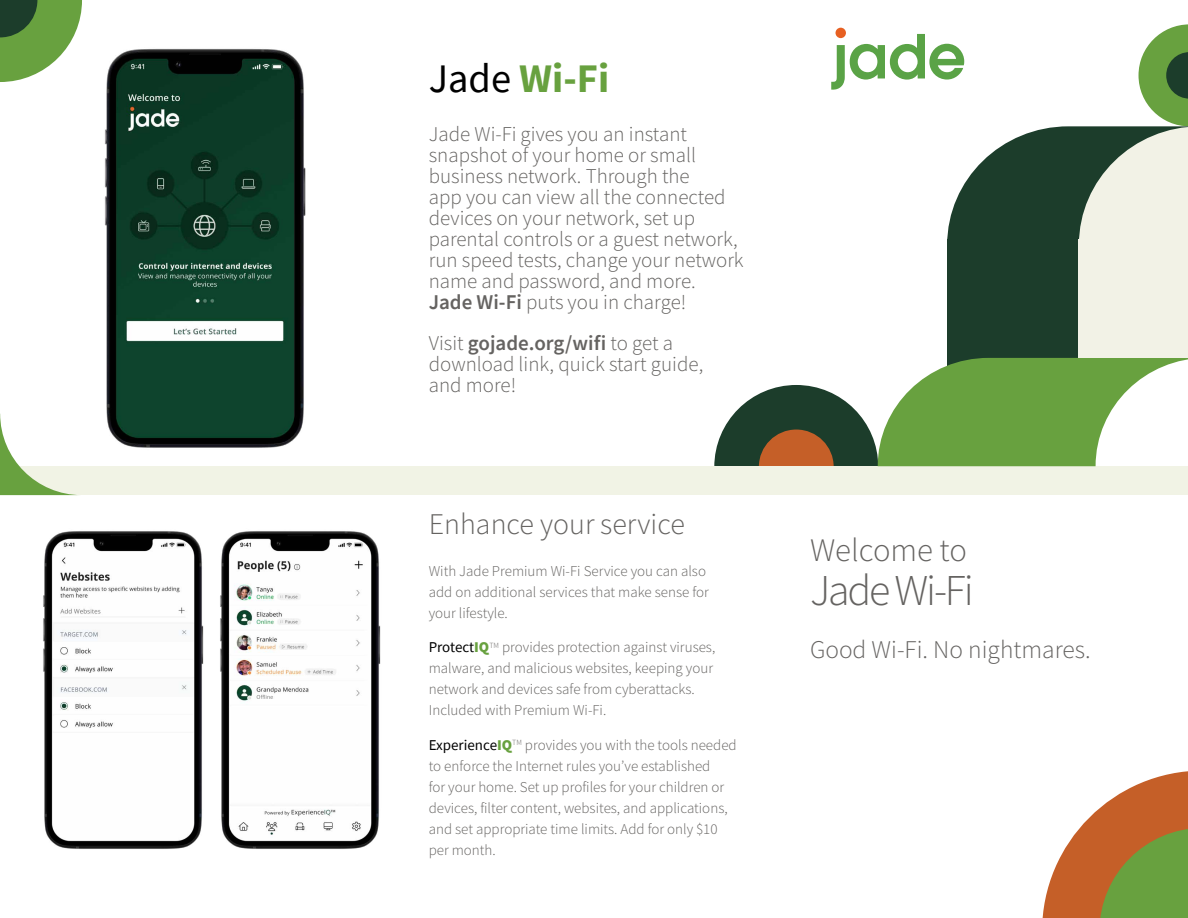
<style>
.page{position:relative;width:1188px;height:918px;background:#fff}
.page>*{position:absolute;margin:0;border:0;box-sizing:border-box;transform-origin:0 0}
.t1{font:43.95px "Source Sans Variable";letter-spacing:-.05em;color:#656361}
.t2{font:700 40.5px "Source Sans Pro";color:#68a13f}
.t3{font:32.85px "Source Sans Variable";color:#656361}
.t4{font:30px "Source Sans Variable";color:#656361}
.t5{font:25.5px "Source Sans Variable";color:#656361}
.t6{font:21px/21px "Source Sans Variable";color:#656361}
.t7{font:600 21px "Source Sans Pro";color:#656361}
.t8{font:15px/21px "Source Sans Variable";color:#656361}
.s1{font-weight:400;color:#000}
.s2{font-family:"Source Sans Pro";font-weight:600}
.s3{font-family:"Source Sans Variable";font-weight:400}
.s4{font-family:"Source Sans Pro";color:#000}
.s5{color:#68a13f}
</style>
<div class="page">
<img style="left:104px;top:48px;width:202px;height:400px">
<div style="left:714px;top:385px;width:164px;height:164px;background:#1c3d2b;border-radius:50%"></div>
<div style="left:759px;top:430px;width:75px;height:74px;background:#c55f28;border-radius:50%"></div>
<div style="left:700px;top:495px;width:198px;height:75px;background:#fff"></div>
<div style="left:947px;top:240px;width:132px;height:129px;background:#1c3d2b"></div>
<svg style="left:1042px;top:771px;width:146px;height:147px"></svg>
<div style="left:1px;top:466px;width:1187px;height:29px;background:#f1f3e5"></div>
<svg style="left:0;top:0;width:82px;height:82px"></svg>
<svg style="left:0;top:414px;width:76px;height:81px"></svg>
<svg style="left:878px;top:358px;width:310px;height:108px"></svg>
<svg style="left:831px;top:24px;width:357px;height:221px"></svg>
<div style="left:1079px;top:240px;width:109px;height:118px;background:#f2f2e6"></div>
<img style="left:43px;top:531px;width:161px;height:318px">
<img style="left:220px;top:531px;width:161px;height:318px">
<h2 class="t2" style="left:429px;top:51px;width:182px"><span class="s1">Jade</span> Wi-Fi</h2>
<p class="t6" style="left:429px;top:124px;width:316px">Jade Wi-Fi gives you an instant snapshot of your home or small business network. Through the<br>app you can view all the connected devices on your network, set up parental controls or a guest network, run speed tests, change your network name and password, and more.<br><span class="s2">Jade Wi-Fi</span> puts you in charge!</p>
<h3 class="t7" style="left:429px;top:330px;width:246px"><span class="s3">Visit</span> gojade.org/wifi <span class="s3">to get a</span></h3>
<h3 class="t6" style="left:429px;top:354px;width:276px">download link, quick start guide, and more!</h3>
<h3 class="t4" style="left:429px;top:506px;width:258px">Enhance your service</h3>
<p class="t8" style="left:429px;top:560px;width:282px">With Jade Premium Wi-Fi Service you can also add on additional services that make sense for your lifestyle.</p>
<p class="t8" style="left:429px;top:637px;width:288px"><span class="s4">Protect</span><span class="s5">IQ</span><sup>TM</sup> provides protection against viruses, malware, and malicious websites, keeping your network and devices safe from cyberattacks.<br>Included with Premium Wi-Fi.</p>
<p class="t8" style="left:429px;top:734px;width:310px"><span class="s4">Experience</span><span class="s5">IQ</span><sup>TM</sup> provides you with the tools needed to enforce the Internet rules you’ve established<br>for your home. Set up profiles for your children or devices, filter content, websites, and applications, and set appropriate time limits. Add for only $10 per month.</p>
<h3 class="t3" style="left:810px;top:530px;width:159px">Welcome to</h3>
<h1 class="t1" style="left:810px;top:563px;width:165px">Jade Wi-Fi</h1>
<h3 class="t5" style="left:810px;top:634px;width:282px">Good Wi-Fi. No nightmares.</h3>
</div>
